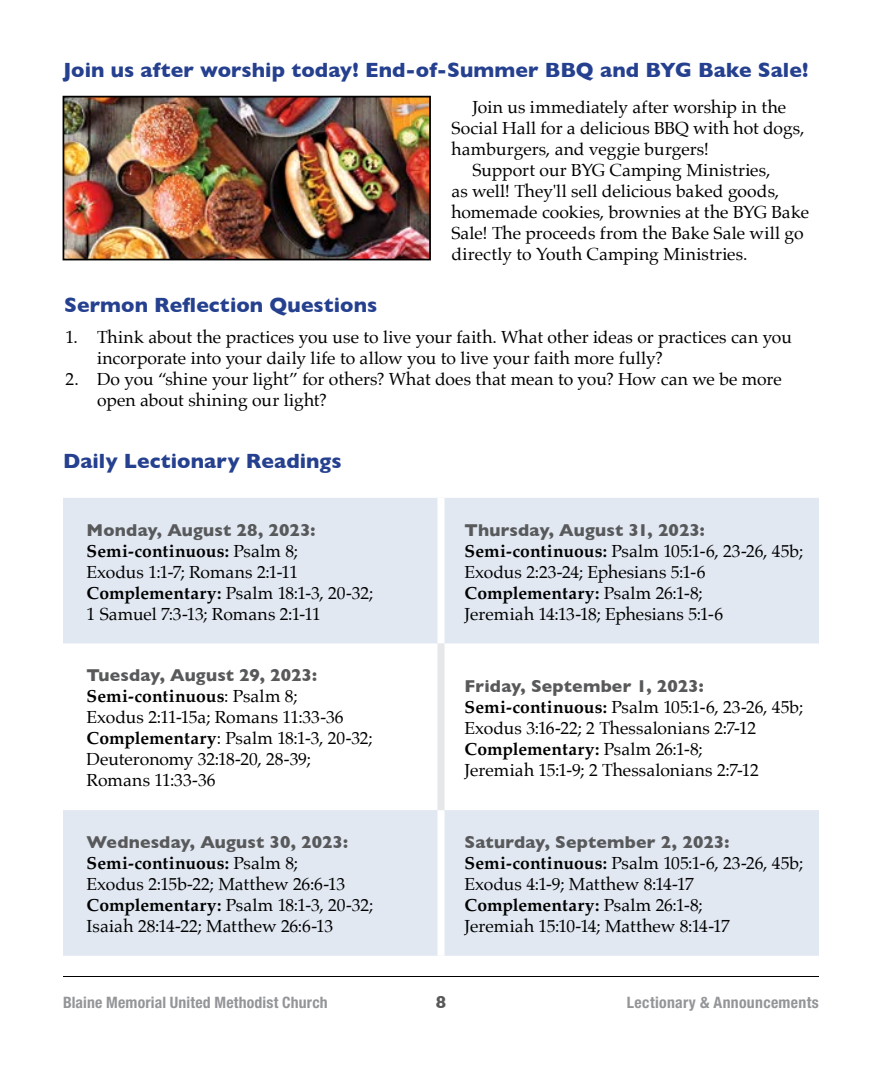
<style>
.page{position:relative;width:882px;height:1071px;background:#fff}
.page>*{position:absolute;margin:0;border:0;box-sizing:border-box;transform-origin:0 0}
.t1{font:700 21px "Gill Sans";letter-spacing:.005em;color:#25408f}
.t2{font:17.5px/21px "Palatino";color:#000}
.t3{font:700 17.5px "Gill Sans";letter-spacing:.01em;color:#58595b}
.t4{font:700 condensed 15.75px "Helvetica Neue LT Std";letter-spacing:.015em;color:#939598}
.s1{font-weight:700}
</style>
<div class="page">
<hr style="left:63px;top:976px;width:756px;height:1px;background:#000">
<img style="left:66px;top:99px;width:362px;height:158px">
<div style="left:63px;top:96px;width:368px;height:164px;border:2px solid #000"></div>
<svg style="left:63px;top:498px;width:756px;height:458px;fill:#e1e8f2"></svg>
<div style="left:438px;top:498px;width:6px;height:145px;background:#fff"></div>
<div style="left:438px;top:810px;width:6px;height:146px;background:#fff"></div>
<div style="left:438px;top:643px;width:6px;height:167px;background:#e6e7e8"></div>
<p class="t1" style="left:63px;top:54px;width:747px">Join us after worship today! End-of-Summer BBQ and BYG Bake Sale!</p>
<p class="t1" style="left:64px;top:288px;width:315px">Sermon Reflection Questions</p>
<p class="t2" style="left:473px;top:97px;width:315px">Join us immediately after worship in the</p>
<p class="t2" style="left:452px;top:118px;width:355px">Social Hall for a delicious BBQ with hot dogs,</p>
<p class="t2" style="left:452px;top:139px;width:259px">hamburgers, and veggie burgers!</p>
<p class="t2" style="left:473px;top:160px;width:299px">Support our BYG Camping Ministries,</p>
<p class="t2" style="left:452px;top:181px;width:329px">as well! They'll sell delicious baked goods,</p>
<p class="t2" style="left:452px;top:202px;width:359px">homemade cookies, brownies at the BYG Bake</p>
<p class="t2" style="left:452px;top:223px;width:354px">Sale! The proceeds from the Bake Sale will go</p>
<p class="t2" style="left:452px;top:244px;width:298px">directly to Youth Camping Ministries.</p>
<p class="t2" style="left:97px;top:327px;width:696px;text-indent:-32px">1. Think about the practices you use to live your faith. What other ideas or practices can you incorporate into your daily life to allow you to live your faith more fully?</p>
<p class="t2" style="left:97px;top:369px;width:686px;text-indent:-32px">2. Do you “shine your light” for others? What does that mean to you? How can we be more open about shining our light?</p>
<p class="t1" style="left:63px;top:444px;width:280px">Daily Lectionary Readings</p>
<p class="t3" style="left:87px;top:516px;width:230px">Monday, August 28, 2023:</p>
<p class="t2" style="left:87px;top:540px;width:288px"><span class="s1">Semi-continuous:</span> Psalm 8;<br>Exodus 1:1-7; Romans 2:1-11<br><span class="s1">Complementary:</span> Psalm 18:1-3, 20-32;<br>1 Samuel 7:3-13; Romans 2:1-11</p>
<p class="t3" style="left:87px;top:662px;width:232px">Tuesday, August 29, 2023:</p>
<p class="t2" style="left:87px;top:686px;width:288px"><span class="s1">Semi-continuous</span>: Psalm 8;<br>Exodus 2:11-15a; Romans 11:33-36<br><span class="s1">Complementary</span>: Psalm 18:1-3, 20-32;<br>Deuteronomy 32:18-20, 28-39;<br>Romans 11:33-36</p>
<p class="t3" style="left:87px;top:828px;width:263px">Wednesday, August 30, 2023:</p>
<p class="t2" style="left:87px;top:853px;width:288px"><span class="s1">Semi-continuous:</span> Psalm 8;<br>Exodus 2:15b-22; Matthew 26:6-13<br><span class="s1">Complementary:</span> Psalm 18:1-3, 20-32; Isaiah 28:14-22; Matthew 26:6-13</p>
<p class="t3" style="left:465px;top:516px;width:242px">Thursday, August 31, 2023:</p>
<p class="t2" style="left:465px;top:540px;width:340px"><span class="s1">Semi-continuous:</span> Psalm 105:1-6, 23-26, 45b; Exodus 2:23-24; Ephesians 5:1-6<br><span class="s1">Complementary:</span> Psalm 26:1-8;<br>Jeremiah 14:13-18; Ephesians 5:1-6</p>
<p class="t3" style="left:465px;top:672px;width:241px">Friday, September 1, 2023:</p>
<p class="t2" style="left:465px;top:696px;width:340px"><span class="s1">Semi-continuous:</span> Psalm 105:1-6, 23-26, 45b; Exodus 3:16-22; 2 Thessalonians 2:7-12<br><span class="s1">Complementary:</span> Psalm 26:1-8;<br>Jeremiah 15:1-9; 2 Thessalonians 2:7-12</p>
<p class="t3" style="left:465px;top:828px;width:266px">Saturday, September 2, 2023:</p>
<p class="t2" style="left:465px;top:853px;width:340px"><span class="s1">Semi-continuous:</span> Psalm 105:1-6, 23-26, 45b; Exodus 4:1-9; Matthew 8:14-17<br><span class="s1">Complementary:</span> Psalm 26:1-8;<br>Jeremiah 15:10-14; Matthew 8:14-17</p>
<p class="t4" style="left:63px;top:993px;width:266px">Blaine Memorial United Methodist Church</p>
<p class="t3" style="left:436px;top:988px;width:12px">8</p>
<p class="t4" style="left:627px;top:992px;width:194px">Lectionary &amp; Announcements</p>
</div>
